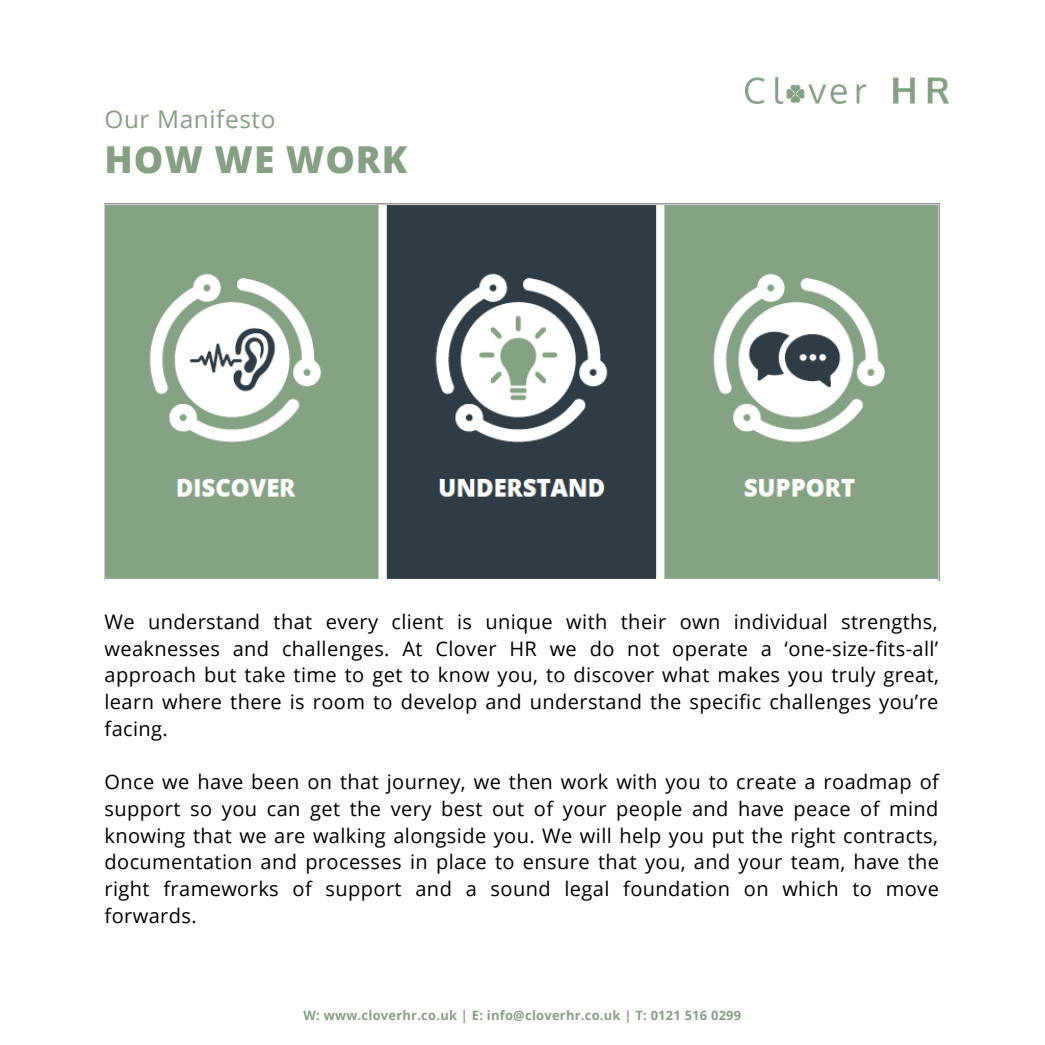
<style>
.page{position:relative;width:1045px;height:1045px;background:#fff}
.page>*{position:absolute;margin:0;border:0;box-sizing:border-box;transform-origin:0 0}
.t1{font:800 37.25px "Open Sans";letter-spacing:.025em;color:#879f85}
.t2{font:24.25px "Open Sans";letter-spacing:.025em;color:#879f85}
.t3{font:20px/26.8px "Open Sans";letter-spacing:.02em;color:#000;text-align:justify}
.t4{font:700 13px "Open Sans";letter-spacing:.02em;color:#879f85}
</style>
<div class="page">
<img style="left:104px;top:203px;width:835px;height:377px">
<img style="left:745px;top:77px;width:203px;height:27px">
<p class="t2" style="left:104px;top:102px;width:172px">Our Manifesto</p>
<p class="t1" style="left:104px;top:133px;width:304px">HOW WE WORK</p>
<p class="t3" style="left:104px;top:608px;width:836px">We understand that every client is unique with their own individual strengths, weaknesses and challenges. At Clover HR we do not operate a ‘one-size-fits-all’ approach but take time to get to know you, to discover what makes you truly great, learn where there is room to develop and understand the specific challenges you’re facing.</p>
<p class="t3" style="left:104px;top:768px;width:836px">Once we have been on that journey, we then work with you to create a roadmap of support so you can get the very best out of your people and have peace of mind knowing that we are walking alongside you. We will help you put the right contracts, documentation and processes in place to ensure that you, and your team, have the right frameworks of support and a sound legal foundation on which to move forwards.</p>
<p class="t4" style="left:303px;top:1005px;width:439px">W: www.cloverhr.co.uk | E: info@cloverhr.co.uk | T: 0121 516 0299</p>
</div>
